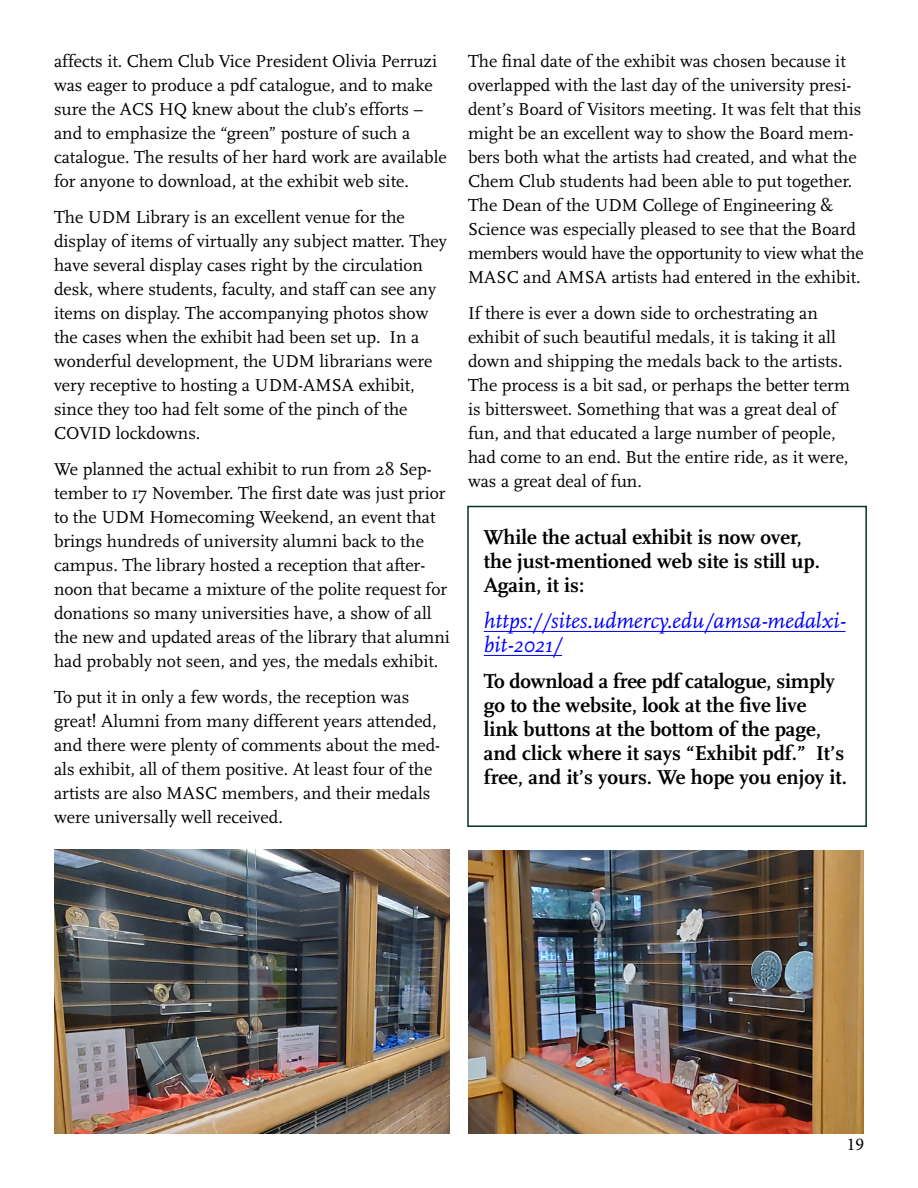
<style>
.page{position:relative;width:918px;height:1188px;background:#fff}
.page>*{position:absolute;margin:0;border:0;box-sizing:border-box;transform-origin:0 0}
.t1{font:italic 22.5px/24px "Scala";color:#00f}
.t2{font:700 21px/24px "Scala";color:#000}
.t3{font:18px/24px "Scala";color:#000}
.t4{font:18px "Minion Pro";color:#000}
</style>
<div class="page">
<img style="left:54px;top:850px;width:396px;height:284px">
<img style="left:468px;top:850px;width:396px;height:284px">
<div style="left:467px;top:506px;width:400px;height:321px;border:2px solid #033329"></div>
<hr style="left:484px;top:631px;width:362px;height:1px;background:#00f">
<hr style="left:484px;top:655px;width:78px;height:1px;background:#00f">
<p class="t3" style="left:54px;top:50px;width:394px">affects it. Chem Club Vice President Olivia Perruzi was eager to produce a pdf catalogue, and to make sure the ACS HQ knew about the club’s efforts – and to emphasize the “green” posture of such a catalogue. The results of her hard work are available for anyone to download, at the exhibit web site.</p>
<p class="t3" style="left:54px;top:206px;width:394px">The UDM Library is an excellent venue for the display of items of virtually any subject matter. They have several display cases right by the circulation desk, where students, faculty, and staff can see any items on display. The accompanying photos show the cases when the exhibit had been set up. In a wonderful development, the UDM librarians were very receptive to hosting a UDM-AMSA exhibit, since they too had felt some of the pinch of the COVID lockdowns.</p>
<p class="t3" style="left:54px;top:458px;width:397px">We planned the actual exhibit to run from 28 Sep&shy;tember to 17 November. The first date was just prior to the UDM Homecoming Weekend, an event that brings hundreds of university alumni back to the campus. The library hosted a reception that after&shy;noon that became a mixture of the polite request for donations so many universities have, a show of all the new and updated areas of the library that alumni had probably not seen, and yes, the medals exhibit.</p>
<p class="t3" style="left:54px;top:686px;width:388px">To put it in only a few words, the reception was great! Alumni from many different years attended, and there were plenty of comments about the med&shy;als exhibit, all of them positive. At least four of the artists are also MASC members, and their medals were universally well received.</p>
<p class="t3" style="left:468px;top:50px;width:397px">The final date of the exhibit was chosen because it overlapped with the last day of the university presi&shy;dent’s Board of Visitors meeting. It was felt that this might be an excellent way to show the Board mem&shy;bers both what the artists had created, and what the Chem Club students had been able to put together.<br>The Dean of the UDM College of Engineering &amp; Science was especially pleased to see that the Board members would have the opportunity to view what the MASC and AMSA artists had entered in the exhibit.</p>
<p class="t3" style="left:468px;top:302px;width:383px">If there is ever a down side to orchestrating an exhibit of such beautiful medals, it is taking it all down and shipping the medals back to the artists.<br>The process is a bit sad, or perhaps the better term is bittersweet. Something that was a great deal of fun, and that educated a large number of people, had come to an end. But the entire ride, as it were, was a great deal of fun.</p>
<p class="t2" style="left:484px;top:525px;width:338px">While the actual exhibit is now over, the just-mentioned web site is still up.<br>Again, it is:</p>
<p class="t1" style="left:484px;top:609px;width:363px">https://sites.udmercy.edu/amsa-medalxi&shy;bit-2021/</p>
<p class="t2" style="left:484px;top:669px;width:365px">To download a free pdf catalogue, simply go to the website, look at the five live<br>link buttons at the bottom of the page, and click where it says “Exhibit pdf.” It’s free, and it’s yours. We hope you enjoy it.</p>
<p class="t4" style="left:847px;top:1132px;width:19px">19</p>
</div>
